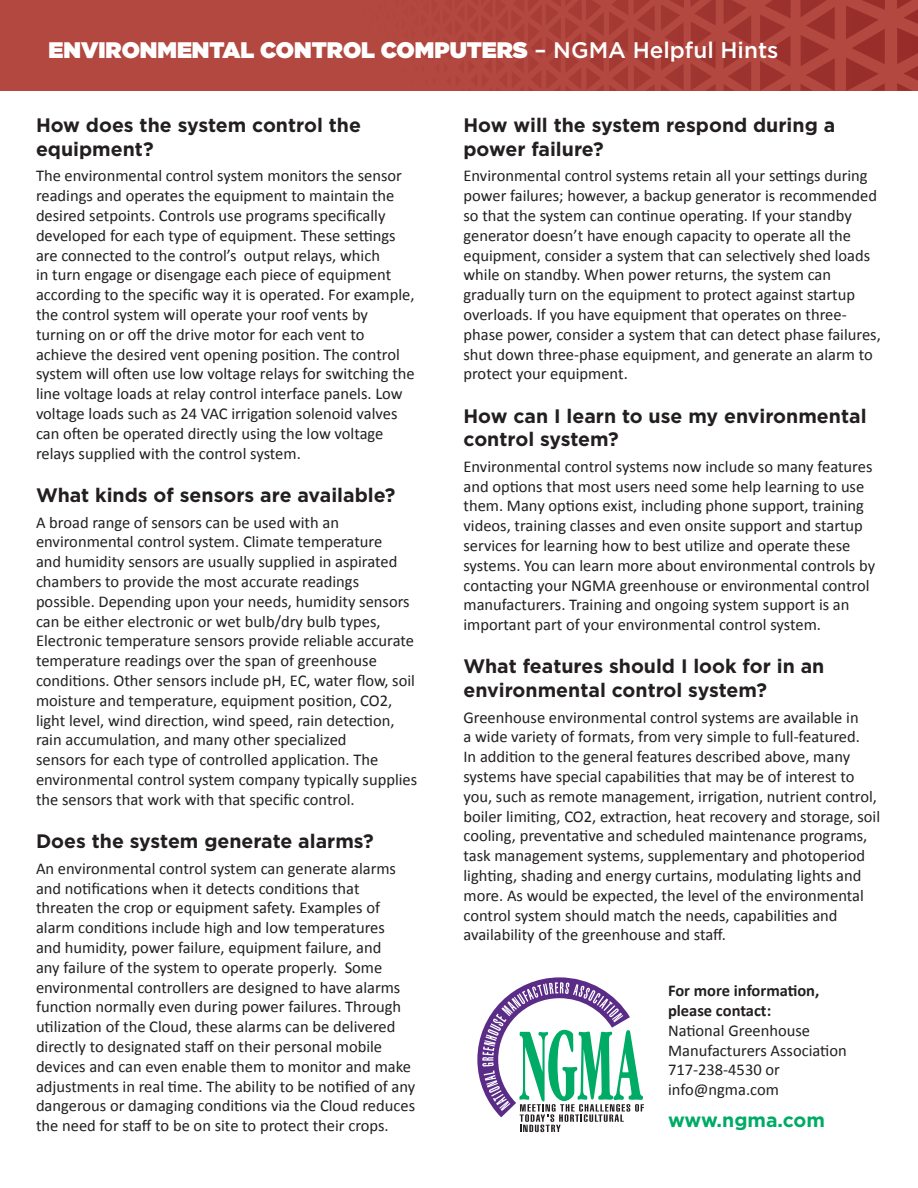
<style>
.page{position:relative;width:918px;height:1188px;background:#fff}
.page>*{position:absolute;margin:0;border:0;box-sizing:border-box;transform-origin:0 0}
.t1{font:900 22.5px "Gotham";color:#fff}
.t2{font:700 19.5px/23.4px "Gotham";color:#231f20}
.t3{font:700 19.5px "Gotham";color:#00ab66}
.t4{font:16.5px/19.8px "Calibri";color:#231f20}
.t5{font:700 16.5px/19.8px "Calibri";color:#231f20}
.s1{font-weight:500}
</style>
<div class="page">
<svg style="left:0;top:0;width:918px;height:91px;background:#ae443b"></svg>
<svg style="left:477px;top:977px;width:167px;height:155px"></svg>
<h1 class="t1" style="left:49px;top:34px;width:731px">ENVIRONMENTAL CONTROL COMPUTERS <span class="s1">– NGMA Helpful Hints</span></h1>
<p class="t2" style="left:36px;top:114px;width:326px">How does the system control the equipment?</p>
<p class="t4" style="left:36px;top:166px;width:380px">The environmental control system monitors the sensor readings and operates the equipment to maintain the desired setpoints. Controls use programs specifically developed for each type of equipment. These settings are connected to the control’s output relays, which<br>in turn engage or disengage each piece of equipment according to the specific way it is operated. For example, the control system will operate your roof vents by turning on or off the drive motor for each vent to achieve the desired vent opening position. The control system will often use low voltage relays for switching the line voltage loads at relay control interface panels. Low voltage loads such as 24 VAC irrigation solenoid valves can often be operated directly using the low voltage relays supplied with the control system.</p>
<p class="t2" style="left:36px;top:483px;width:361px">What kinds of sensors are available?</p>
<p class="t4" style="left:36px;top:512px;width:383px">A broad range of sensors can be used with an environmental control system. Climate temperature<br>and humidity sensors are usually supplied in aspirated chambers to provide the most accurate readings possible. Depending upon your needs, humidity sensors can be either electronic or wet bulb/dry bulb types, Electronic temperature sensors provide reliable accurate temperature readings over the span of greenhouse conditions. Other sensors include pH, EC, water flow, soil moisture and temperature, equipment position, CO2, light level, wind direction, wind speed, rain detection, rain accumulation, and many other specialized<br>sensors for each type of controlled application. The environmental control system company typically supplies the sensors that work with that specific control.</p>
<p class="t2" style="left:36px;top:829px;width:339px">Does the system generate alarms?</p>
<p class="t4" style="left:36px;top:859px;width:381px">An environmental control system can generate alarms and notifications when it detects conditions that threaten the crop or equipment safety. Examples of alarm conditions include high and low temperatures<br>and humidity, power failure, equipment failure, and<br>any failure of the system to operate properly. Some environmental controllers are designed to have alarms function normally even during power failures. Through utilization of the Cloud, these alarms can be delivered directly to designated staff on their personal mobile devices and can even enable them to monitor and make adjustments in real time. The ability to be notified of any dangerous or damaging conditions via the Cloud reduces the need for staff to be on site to protect their crops.</p>
<p class="t2" style="left:464px;top:114px;width:373px">How will the system respond during a power failure?</p>
<p class="t4" style="left:464px;top:166px;width:419px">Environmental control systems retain all your settings during power failures; however, a backup generator is recommended so that the system can continue operating. If your standby generator doesn’t have enough capacity to operate all the equipment, consider a system that can selectively shed loads while on standby. When power returns, the system can gradually turn on the equipment to protect against startup overloads. If you have equipment that operates on three‐ phase power, consider a system that can detect phase failures, shut down three‐phase equipment, and generate an alarm to protect your equipment.</p>
<p class="t2" style="left:464px;top:404px;width:405px">How can I learn to use my environmental control system?</p>
<p class="t4" style="left:464px;top:457px;width:413px">Environmental control systems now include so many features and options that most users need some help learning to use them. Many options exist, including phone support, training videos, training classes and even onsite support and startup services for learning how to best utilize and operate these systems. You can learn more about environmental controls by contacting your NGMA greenhouse or environmental control manufacturers. Training and ongoing system support is an important part of your environmental control system.</p>
<p class="t2" style="left:464px;top:655px;width:362px">What features should I look for in an environmental control system?</p>
<p class="t4" style="left:464px;top:707px;width:418px">Greenhouse environmental control systems are available in<br>a wide variety of formats, from very simple to full-featured.<br>In addition to the general features described above, many systems have special capabilities that may be of interest to you, such as remote management, irrigation, nutrient control, boiler limiting, CO2, extraction, heat recovery and storage, soil cooling, preventative and scheduled maintenance programs, task management systems, supplementary and photoperiod lighting, shading and energy curtains, modulating lights and more. As would be expected, the level of the environmental control system should match the needs, capabilities and availability of the greenhouse and staff.</p>
<p class="t5" style="left:668px;top:980px;width:153px">For more information, please contact:</p>
<p class="t4" style="left:668px;top:1021px;width:180px">National Greenhouse<br>Manufacturers Association<br>717‐238‐4530 or info@ngma.com</p>
<p class="t3" style="left:668px;top:1107px;width:159px">www.ngma.com</p>
</div>
